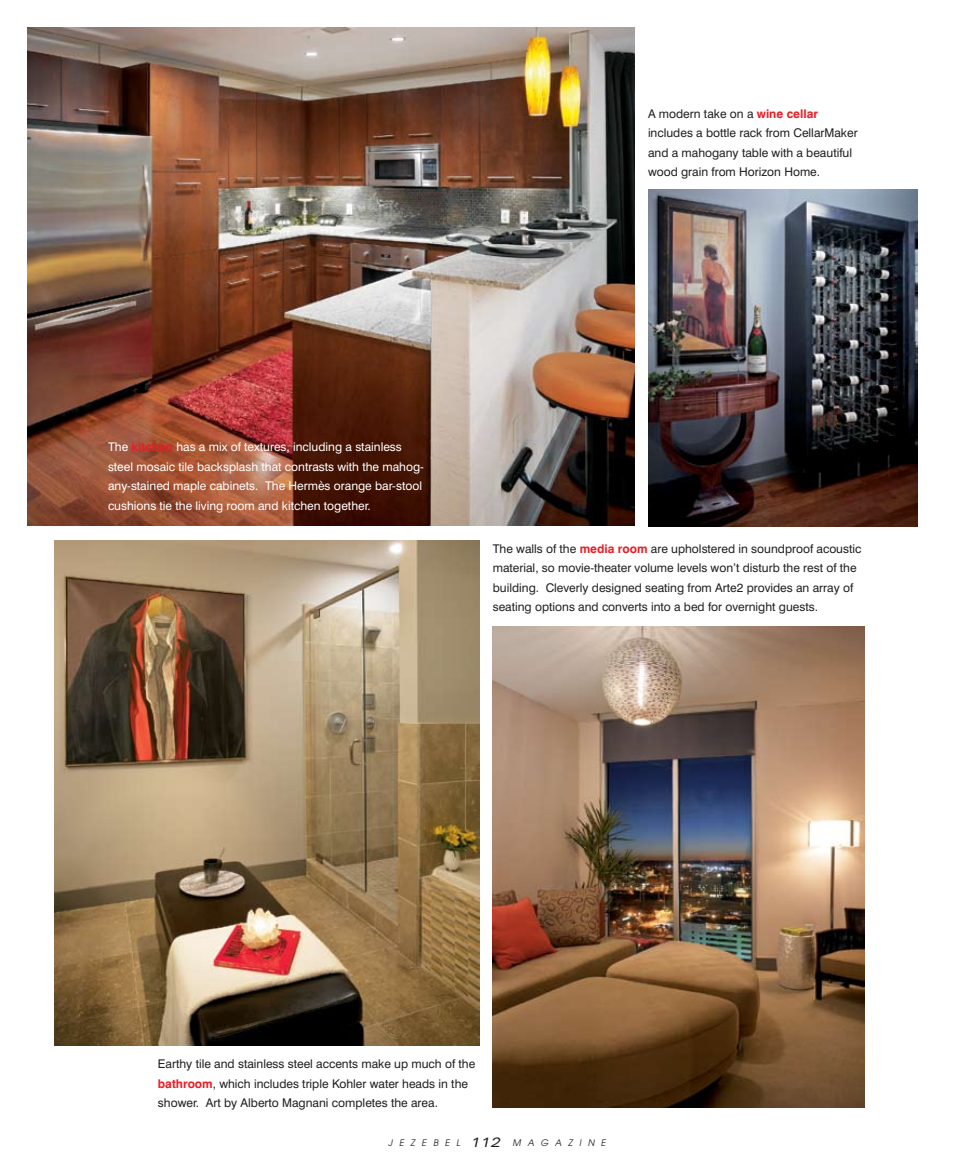
<style>
.page{position:relative;width:972px;height:1175px;background:#fff}
.page>*{position:absolute;margin:0;border:0;box-sizing:border-box;transform-origin:0 0}
.t1{font:italic expanded 13.5px "Univers";color:#231f20}
.t2{font:12px/19.5px "Swiss 721 BT";color:#231f20}
.t3{font:12px/19.5px "Swiss 721 BT";color:#fff}
.t4{font:italic 9px "Avant Garde";letter-spacing:.735em;color:#231f20}
.s1{font-weight:700;color:#ed1c24}
</style>
<div class="page">
<img style="left:27px;top:27px;width:607px;height:499px">
<img style="left:54px;top:540px;width:425px;height:506px">
<img style="left:493px;top:626px;width:372px;height:481px">
<img style="left:648px;top:189px;width:270px;height:337px">
<p class="t2" style="left:648px;top:104px;width:211px">A modern take on a <span class="s1">wine cellar </span>includes a bottle rack from CellarMaker and a mahogany table with a beautiful wood grain from Horizon Home.</p>
<p class="t3" style="left:108px;top:437px;width:317px">The <span class="s1">kitchen</span> has a mix of textures, including a stainless steel mosaic tile backsplash that contrasts with the mahog&shy;any-stained maple cabinets. The Hermès orange bar-stool cushions tie the living room and kitchen together.</p>
<p class="t2" style="left:493px;top:539px;width:370px">The walls of the <span class="s1">media room</span> are upholstered in soundproof acoustic material, so movie-theater volume levels won’t disturb the rest of the building. Cleverly designed seating from Arte2 provides an array of seating options and converts into a bed for overnight guests.</p>
<p class="t2" style="left:158px;top:1054px;width:319px">Earthy tile and stainless steel accents make up much of the <span class="s1">bathroom</span>, which includes triple Kohler water heads in the shower. Art by Alberto Magnani completes the area.</p>
<p class="t1" style="left:470px;top:1133px;width:31px">112</p>
<p class="t4" style="left:388px;top:1136px;width:74px">JEZEBEL</p>
<p class="t4" style="left:513px;top:1136px;width:95px">MAGAZINE</p>
</div>
